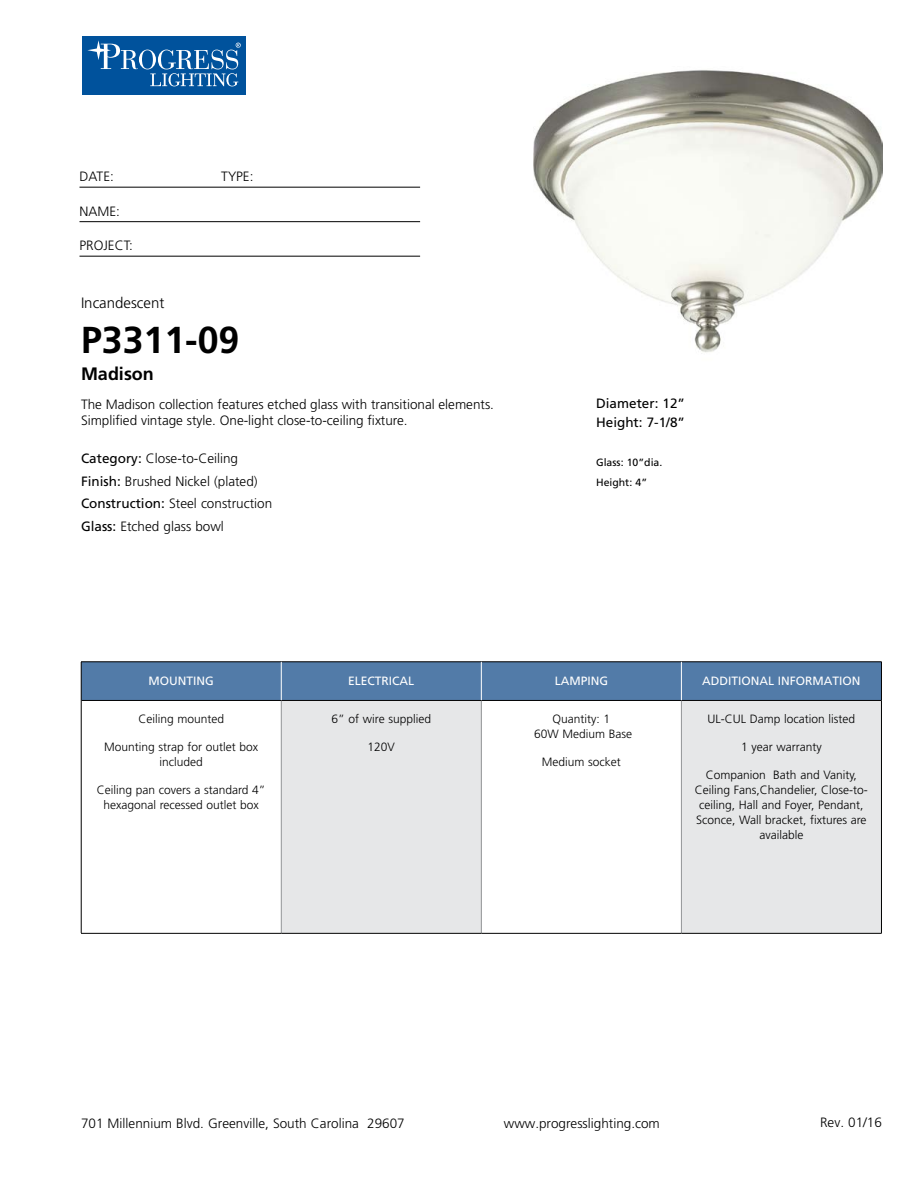
<style>
.page{position:relative;width:918px;height:1188px;background:#fff}
.page>*{position:absolute;margin:0;border:0;box-sizing:border-box;transform-origin:0 0}
.t1{font:700 37.5px "Frutiger";color:#000}
.t2{font:700 18px "Frutiger";color:#000}
.t3{font:300 15px "Frutiger";color:#000}
.t4{font:300 13.5px/22.5px "Frutiger";color:#000}
.t5{font:13.5px/19.5px "Frutiger";color:#000}
.t6{font:300 12px/15px "Frutiger";color:#000;text-align:center}
.t7{font:12px "Frutiger";color:#fff}
.t8{font:10.5px/19.5px "Frutiger";color:#000}
.s1{font-weight:400}
</style>
<div class="page">
<div style="left:82px;top:36px;width:164px;height:59px;background:#00529c"></div>
<svg style="left:139px;top:50px;width:17px;height:19px"></svg>
<div style="left:142px;top:50px;width:11px;height:19px;background:#00529c;border-radius:50%"></div>
<svg style="left:87px;top:40px;width:51px;height:29px"></svg>
<svg style="left:150px;top:43px;width:91px;height:43px"></svg>
<hr style="left:80px;top:187px;width:340px;height:1px;background:#000">
<hr style="left:80px;top:221px;width:340px;height:1px;background:#000">
<hr style="left:80px;top:256px;width:340px;height:1px;background:#000">
<div style="left:82px;top:663px;width:799px;height:37px;background:#527ba8"></div>
<div style="left:281px;top:700px;width:200px;height:233px;background:#e6e7e8"></div>
<div style="left:681px;top:700px;width:200px;height:233px;background:#e6e7e8"></div>
<hr style="left:281px;top:701px;width:1px;height:232px;background:#939598">
<hr style="left:481px;top:701px;width:1px;height:232px;background:#939598">
<hr style="left:681px;top:701px;width:1px;height:232px;background:#939598">
<hr style="left:81px;top:700px;width:200px;height:1px;background:#000">
<hr style="left:281px;top:700px;width:200px;height:1px;background:#000">
<hr style="left:481px;top:700px;width:200px;height:1px;background:#000">
<hr style="left:681px;top:700px;width:200px;height:1px;background:#000">
<hr style="left:81px;top:933px;width:200px;height:1px;background:#000">
<hr style="left:281px;top:933px;width:200px;height:1px;background:#000">
<hr style="left:481px;top:933px;width:200px;height:1px;background:#000">
<hr style="left:681px;top:933px;width:201px;height:1px;background:#000">
<hr style="left:81px;top:662px;width:200px;height:1px;background:#000">
<hr style="left:81px;top:662px;width:1px;height:38px;background:#000">
<hr style="left:281px;top:662px;width:200px;height:1px;background:#000">
<hr style="left:481px;top:662px;width:200px;height:1px;background:#000">
<hr style="left:681px;top:662px;width:201px;height:1px;background:#000">
<hr style="left:881px;top:662px;width:1px;height:38px;background:#000">
<hr style="left:81px;top:700px;width:1px;height:233px;background:#000">
<hr style="left:881px;top:700px;width:1px;height:233px;background:#000">
<hr style="left:281px;top:662px;width:1px;height:38px;background:#fff">
<hr style="left:681px;top:662px;width:1px;height:38px;background:#fff">
<hr style="left:481px;top:662px;width:1px;height:38px;background:#fff">
<img style="left:533px;top:70px;width:349px;height:283px">
<p class="t4" style="left:80px;top:165px;width:36px">DATE:</p>
<p class="t4" style="left:221px;top:165px;width:34px">TYPE:</p>
<p class="t4" style="left:80px;top:200px;width:42px">NAME:</p>
<p class="t4" style="left:80px;top:234px;width:55px">PROJECT:</p>
<p class="t3" style="left:81px;top:295px;width:85px">Incandescent</p>
<h1 class="t1" style="left:81px;top:318px;width:160px">P3311-09</h1>
<h2 class="t2" style="left:81px;top:364px;width:74px">Madison</h2>
<p class="t4" style="left:81px;top:396px;width:415px;line-height:16.2px">The Madison collection features etched glass with transitional elements.<br>Simplified vintage style. One-light close-to-ceiling fixture.</p>
<p class="t4" style="left:81px;top:448px;width:193px"><span class="s1">Category:</span> Close-to-Ceiling<br><span class="s1">Finish:</span> Brushed Nickel (plated)<br><span class="s1">Construction:</span> Steel construction<br><span class="s1">Glass:</span> Etched glass bowl</p>
<p class="t5" style="left:596px;top:393px;width:90px">Diameter: 12”<br>Height: 7-1/8”</p>
<p class="t8" style="left:596px;top:453px;width:68px">Glass: 10”dia.<br>Height: 4”</p>
<p class="t7" style="left:149px;top:673px;width:67px">MOUNTING</p>
<p class="t7" style="left:348px;top:673px;width:68px">ELECTRICAL</p>
<p class="t7" style="left:555px;top:673px;width:55px">LAMPING</p>
<p class="t7" style="left:702px;top:673px;width:160px">ADDITIONAL INFORMATION</p>
<p class="t6" style="left:138px;top:712px;width:87px">Ceiling mounted</p>
<p class="t6" style="left:104px;top:739px;width:156px">Mounting strap for outlet box included</p>
<p class="t6" style="left:97px;top:782px;width:170px">Ceiling pan covers a standard 4” hexagonal recessed outlet box</p>
<p class="t6" style="left:332px;top:712px;width:101px">6” of wire supplied</p>
<p class="t6" style="left:368px;top:739px;width:29px">120V</p>
<p class="t6" style="left:708px;top:712px;width:149px">UL-CUL Damp location listed</p>
<p class="t6" style="left:741px;top:739px;width:82px">1 year warranty</p>
<p class="t6" style="left:695px;top:767px;width:174px">Companion Bath and Vanity,<br>Ceiling Fans,Chandelier, Close-to&shy;ceiling, Hall and Foyer, Pendant,<br>Sconce, Wall bracket, fixtures are available</p>
<p class="t6" style="left:534px;top:712px;width:100px">Quantity: 1<br>60W Medium Base</p>
<p class="t6" style="left:542px;top:754px;width:81px">Medium socket</p>
<p class="t4" style="left:81px;top:1112px;width:325px">701 Millennium Blvd. Greenville, South Carolina 29607</p>
<p class="t4" style="left:504px;top:1112px;width:158px">www.progresslighting.com</p>
<p class="t4" style="left:820px;top:1111px;width:63px">Rev. 01/16</p>
</div>
